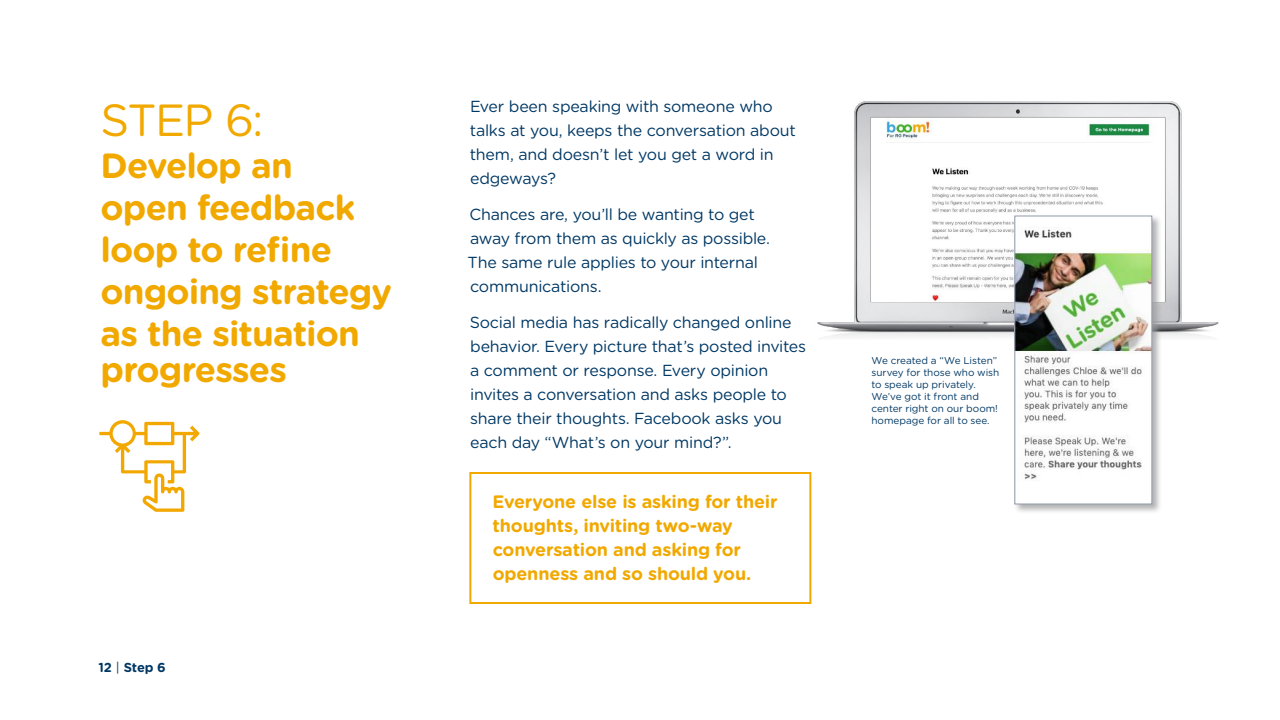
<style>
.page{position:relative;width:1280px;height:720px;background:#fff}
.page>*{position:absolute;margin:0;border:0;box-sizing:border-box;transform-origin:0 0}
.t1{font:45px "Gotham Rounded";color:#f1a900}
.t2{font:700 35px/42px "Gotham Rounded";letter-spacing:-.025em;color:#f1a900}
.t3{font:700 18px/24px "Gotham Rounded";letter-spacing:-.01em;color:#f1a900}
.t4{font:16px/24px "Gotham Rounded";letter-spacing:-.015em;color:#003864}
.t5{font:700 13px "Gotham Rounded";letter-spacing:-.01em;color:#003864}
.t6{font:10px/12px "Gotham Rounded";letter-spacing:-.005em;color:#003864}
.s1{font-weight:400}
</style>
<div class="page">
<svg style="left:99px;top:420px;width:101px;height:92px"></svg>
<img style="left:817px;top:101px;width:402px;height:236px">
<div style="left:1013px;top:215px;width:149px;height:299px;background:#999a99;opacity:.75"></div>
<img style="left:1017px;top:218px;width:133px;height:284px">
<div style="left:1015px;top:216px;width:137px;height:288px;border:1px solid #929aad"></div>
<div style="left:469px;top:472px;width:342px;height:132px;border:2px solid #f1a900"></div>
<h1 class="t1" style="left:101px;top:89px;width:165px">STEP 6:</h1>
<h2 class="t2" style="left:101px;top:143px;width:293px">Develop an<br>open feedback loop to refine ongoing strategy as the situation</h2>
<h2 class="t2" style="left:101px;top:347px;width:188px">progresses</h2>
<p class="t5" style="left:98px;top:658px;width:69px">12 <span class="s1">|</span> Step 6</p>
<p class="t4" style="left:470px;top:94px;width:327px">Ever been speaking with someone who talks at you, keeps the conversation about them, and doesn’t let you get a word in edgeways?</p>
<p class="t4" style="left:468px;top:202px;width:304px">Chances are, you’ll be wanting to get away from them as quickly as possible.<br>The same rule applies to your internal communications.</p>
<p class="t4" style="left:470px;top:310px;width:338px">Social media has radically changed online behavior. Every picture that’s posted invites a comment or response. Every opinion invites a conversation and asks people to share their thoughts. Facebook asks you each day “What’s on your mind?”.</p>
<p class="t3" style="left:493px;top:489px;width:287px">Everyone else is asking for their thoughts, inviting two-way conversation and asking for openness and so should you.</p>
<p class="t6" style="left:871px;top:354px;width:129px">We created a “We Listen” survey for those who wish to speak up privately.<br>We’ve got it front and center right on our boom! homepage for all to see.</p>
</div>
